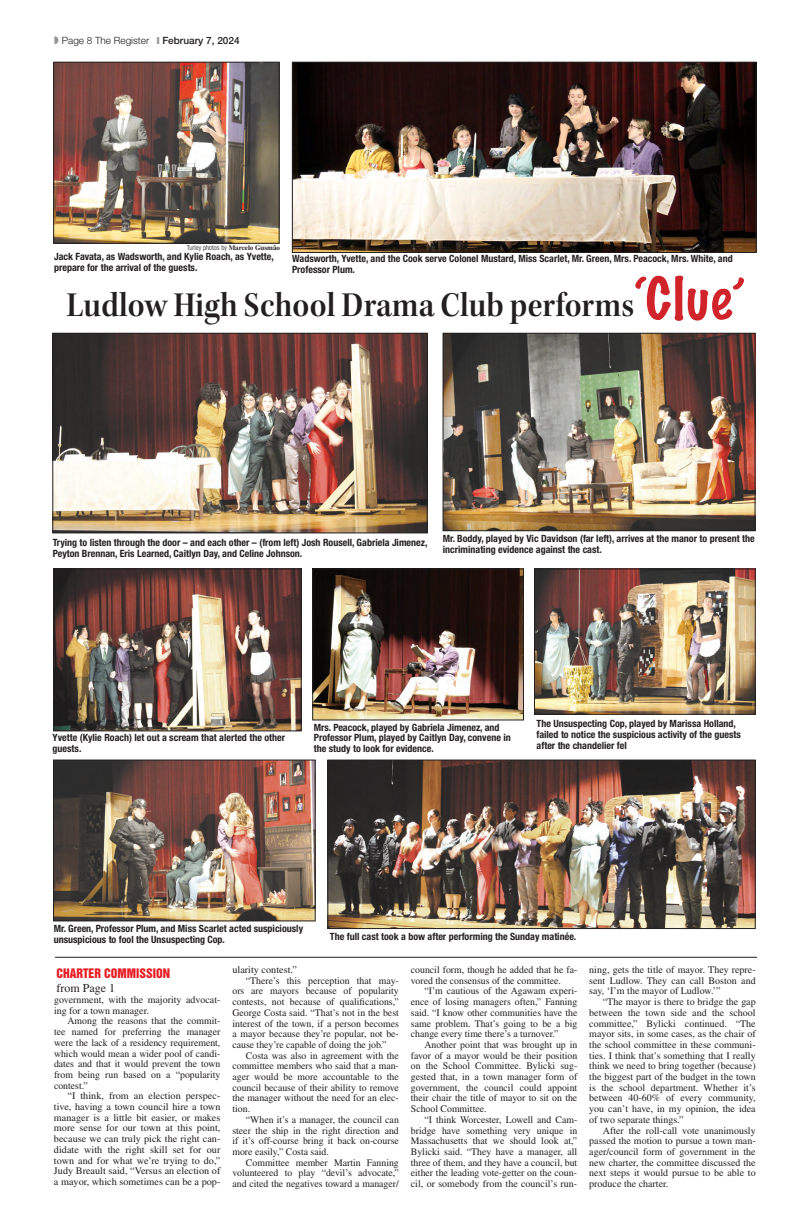
<style>
.page{position:relative;width:810px;height:1224px;background:#fff}
.page>*{position:absolute;margin:0;border:0;box-sizing:border-box;transform-origin:0 0}
.lr_-_brief_headline2{font:100 52.8px "Marker Felt";color:#d1232a;scale:1.06 1}
.lr_-_brief_headline2-2{font:36px "Kepler Std Semibold Scn Subh";letter-spacing:.005em;color:#231f20}
.t1{font:12px "Helvetica Inserat LT Std";color:#e61e25}
.t2{font:12px "Times LT Std";color:#231f20}
.lr_-_body_text{font:10px/10.7px "Times LT Std";color:#231f20;text-align:justify}
.lr_-_cutline{font:700 condensed 10px/10.7px "Helvetica Neue LT Std";color:#231f20}
.t3{font:300 10px "Helvetica Neue LT Std";color:#231f20}
.lr_-_photo_credit{font:300 condensed 7px "Helvetica Neue LT Std";color:#231f20}
.s1{color:#939598}
.s2{font-weight:500}
.s3{font-family:"Times LT Std";font-weight:700;font-stretch:normal}
</style>
<div class="page">
<img style="left:294px;top:64px;width:460px;height:187px">
<div style="left:292px;top:62px;width:464px;height:191px;border:1px solid #231f20"></div>
<img style="left:55px;top:64px;width:222px;height:178px">
<div style="left:53px;top:62px;width:226px;height:182px;border:1px solid #231f20"></div>
<img style="left:55px;top:335px;width:370px;height:196px">
<div style="left:53px;top:333px;width:374px;height:200px;border:1px solid #231f20"></div>
<img style="left:445px;top:335px;width:308px;height:194px">
<div style="left:443px;top:333px;width:312px;height:198px;border:1px solid #231f20"></div>
<img style="left:55px;top:571px;width:244px;height:158px">
<div style="left:53px;top:569px;width:248px;height:162px;border:1px solid #231f20"></div>
<img style="left:314px;top:571px;width:208px;height:147px">
<div style="left:312px;top:569px;width:212px;height:151px;border:1px solid #231f20"></div>
<img style="left:55px;top:762px;width:258px;height:157px">
<div style="left:53px;top:760px;width:262px;height:161px;border:1px solid #231f20"></div>
<img style="left:536px;top:571px;width:218px;height:142px">
<div style="left:534px;top:569px;width:222px;height:146px;border:1px solid #231f20"></div>
<img style="left:330px;top:762px;width:424px;height:165px">
<div style="left:328px;top:760px;width:428px;height:169px;border:1px solid #231f20"></div>
<hr style="left:55px;top:957px;width:702px;height:1px;background:#231f20">
<p class="t3" style="left:54px;top:35px;width:187px"><span class="s1">◗</span> Page 8 The Register <span class="s1">❙</span> <span class="s2">February 7, 2024</span></p>
<p class="lr_-_photo_credit" style="left:187px;top:243px;width:95px">Turley photos by <span class="s3">Marcelo Gusmão</span></p>
<p class="lr_-_cutline" style="left:54px;top:251px;width:221px">Jack Favata, as Wadsworth, and Kylie Roach, as Yvette, prepare for the arrival of the guests.</p>
<p class="lr_-_cutline" style="left:292px;top:253px;width:442px">Wadsworth, Yvette, and the Cook serve Colonel Mustard, Miss Scarlet, Mr. Green, Mrs. Peacock, Mrs. White, and<br>Professor Plum.</p>
<p class="lr_-_brief_headline2" style="left:635px;top:257px;width:106px">‘Clue’</p>
<p class="lr_-_brief_headline2-2" style="left:67px;top:285px;width:569px">Ludlow High School Drama Club performs</p>
<p class="lr_-_cutline" style="left:53px;top:537px;width:376px">Trying to listen through the door – and each other – (from left) Josh Rousell, Gabriela Jimenez,<br>Peyton Brennan, Eris Learned, Caitlyn Day, and Celine Johnson.</p>
<p class="lr_-_cutline" style="left:443px;top:533px;width:313px">Mr. Boddy, played by Vic Davidson (far left), arrives at the manor to present the incriminating evidence against the cast.</p>
<p class="lr_-_cutline" style="left:53px;top:732px;width:234px">Yvette (Kylie Roach) let out a scream that alerted the other guests.</p>
<p class="lr_-_cutline" style="left:314px;top:721px;width:199px">Mrs. Peacock, played by Gabriela Jimenez, and<br>Professor Plum, played by Caitlyn Day, convene in the study to look for evidence.</p>
<p class="lr_-_cutline" style="left:537px;top:718px;width:206px">The Unsuspecting Cop, played by Marissa Holland, failed to notice the suspicious activity of the guests after the chandelier fel</p>
<p class="lr_-_cutline" style="left:54px;top:923px;width:251px">Mr. Green, Professor Plum, and Miss Scarlet acted suspiciously unsuspicious to fool the Unsuspecting Cop.</p>
<p class="lr_-_cutline" style="left:330px;top:931px;width:248px">The full cast took a bow after performing the Sunday matinée.</p>
<p class="t1" style="left:57px;top:966px;width:115px">CHARTER COMMISSION</p>
<p class="t2" style="left:57px;top:981px;width:60px">from Page 1</p>
<p class="lr_-_body_text" style="left:54px;top:994px;width:168px">government, with the majority advocat&shy;ing for a town manager.</p>
<p class="lr_-_body_text" style="left:54px;top:1016px;width:168px;text-indent:13px">Among the reasons that the commit&shy;tee named for preferring the manager were the lack of a residency requirement, which would mean a wider pool of candi&shy;dates and that it would prevent the town from being run based on a “popularity contest.”</p>
<p class="lr_-_body_text" style="left:54px;top:1091px;width:168px;text-indent:14px">“I think, from an election perspec&shy;tive, having a town council hire a town manager is a little bit easier, or makes more sense for our town at this point, because we can truly pick the right can&shy;didate with the right skill set for our town and for what we’re trying to do,” Judy Breault said, “Versus an election of a mayor, which sometimes can be a pop-</p>
<p class="lr_-_body_text" style="left:232px;top:964px;width:66px">ularity contest.”</p>
<p class="lr_-_body_text" style="left:232px;top:975px;width:168px;text-indent:13px">“There’s this perception that may&shy;ors are mayors because of popularity contests, not because of qualifications,” George Costa said. “That’s not in the best interest of the town, if a person becomes a mayor because they’re popular, not be&shy;cause they’re capable of doing the job.”</p>
<p class="lr_-_body_text" style="left:232px;top:1050px;width:168px;text-indent:14px">Costa was also in agreement with the committee members who said that a man&shy;ager would be more accountable to the council because of their ability to remove the manager without the need for an elec&shy;tion.</p>
<p class="lr_-_body_text" style="left:232px;top:1114px;width:168px;text-indent:14px">“When it’s a manager, the council can steer the ship in the right direction and if it’s off-course bring it back on-course more easily,” Costa said.</p>
<p class="lr_-_body_text" style="left:232px;top:1157px;width:168px;text-indent:14px">Committee member Martin Fanning volunteered to play “devil’s advocate,” and cited the negatives toward a manager/</p>
<p class="lr_-_body_text" style="left:411px;top:964px;width:168px">council form, though he added that he fa&shy;vored the consensus of the committee.</p>
<p class="lr_-_body_text" style="left:411px;top:986px;width:168px;text-indent:13px">“I’m cautious of the Agawam experi&shy;ence of losing managers often,” Fanning said. “I know other communities have the same problem. That’s going to be a big change every time there’s a turnover.”</p>
<p class="lr_-_body_text" style="left:411px;top:1039px;width:168px;text-indent:14px">Another point that was brought up in favor of a mayor would be their position on the School Committee. Bylicki sug&shy;gested that, in a town manager form of government, the council could appoint their chair the title of mayor to sit on the School Committee.</p>
<p class="lr_-_body_text" style="left:411px;top:1114px;width:168px;text-indent:14px">“I think Worcester, Lowell and Cam&shy;bridge have something very unique in Massachusetts that we should look at,” Bylicki said. “They have a manager, all three of them, and they have a council, but either the leading vote-getter on the coun&shy;cil, or somebody from the council’s run-</p>
<p class="lr_-_body_text" style="left:589px;top:964px;width:168px">ning, gets the title of mayor. They repre&shy;sent Ludlow. They can call Boston and say, ‘I’m the mayor of Ludlow.’”</p>
<p class="lr_-_body_text" style="left:589px;top:996px;width:168px;text-indent:14px">“The mayor is there to bridge the gap between the town side and the school committee,” Bylicki continued. “The mayor sits, in some cases, as the chair of the school committee in these communi&shy;ties. I think that’s something that I really think we need to bring together (because) the biggest part of the budget in the town is the school department. Whether it’s between 40-60% of every community, you can’t have, in my opinion, the idea of two separate things.”</p>
<p class="lr_-_body_text" style="left:589px;top:1125px;width:168px;text-indent:14px">After the roll-call vote unanimously passed the motion to pursue a town man&shy;ager/council form of government in the new charter, the committee discussed the next steps it would pursue to be able to produce the charter.</p>
</div>
